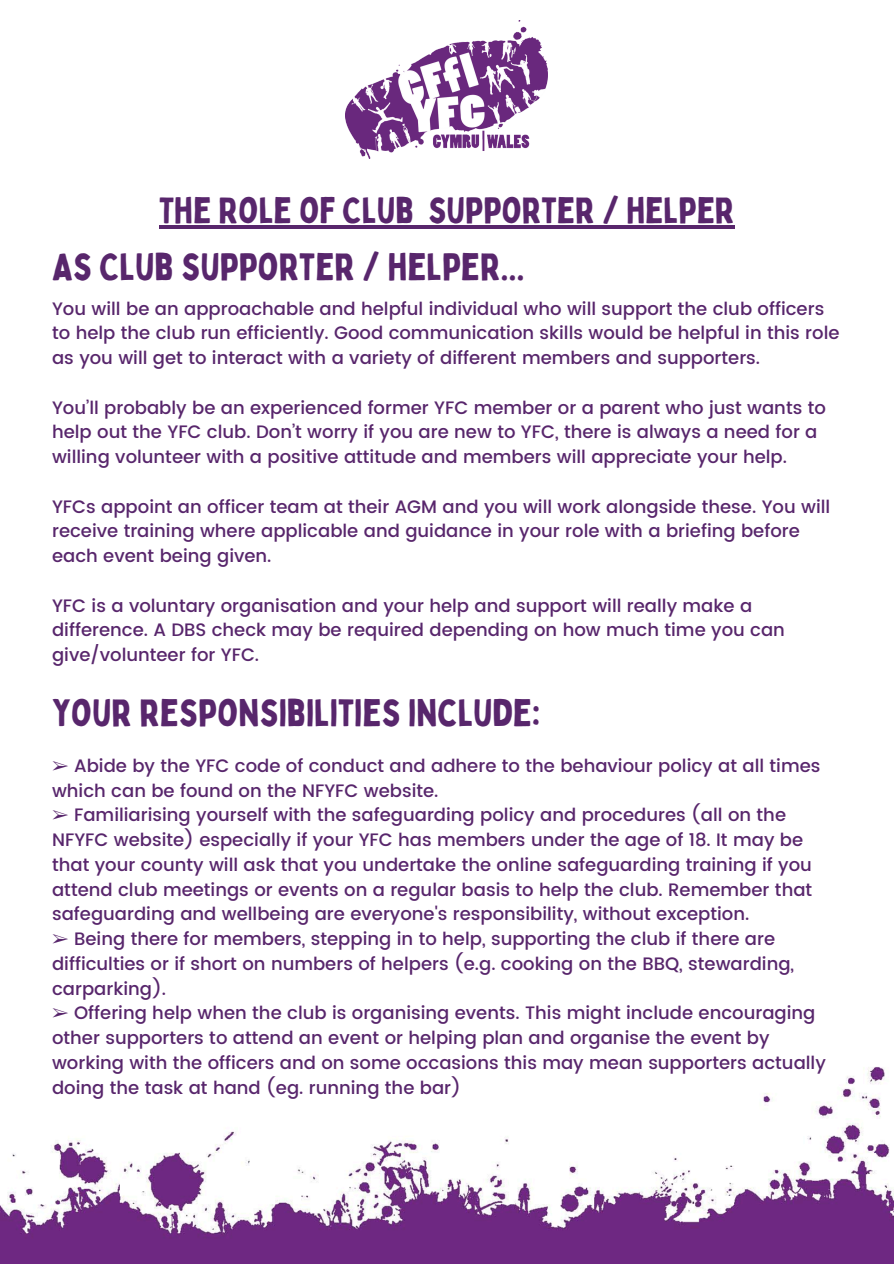
<style>
.page{position:relative;width:894px;height:1264px;background:#fff}
.page>*{position:absolute;margin:0;border:0;box-sizing:border-box;transform-origin:0 0}
.t1{font:37.5px "Bobby Jones";color:#58266c}
.t2{font:36px "Bobby Jones";color:#58266c}
.t3{font:500 18px/24.8px "Poppins";color:#58266c}
.s1{font-family:"Free Serif";font-weight:400}
</style>
<div class="page">
<img style="left:0;top:1067px;width:893px;height:196px">
<img style="left:346px;top:20px;width:201px;height:139px">
<hr style="left:159px;top:226px;width:254px;height:3px;background:#58266c">
<hr style="left:413px;top:226px;width:15px;height:3px;background:#58266c">
<hr style="left:428px;top:226px;width:306px;height:3px;background:#58266c">
<p class="t2" style="left:159px;top:188px;width:577px">THE ROLE OF CLUB SUPPORTER / HELPER</p>
<h1 class="t1" style="left:52px;top:243px;width:474px">AS CLUB SUPPORTER / HELPER...</h1>
<h1 class="t3" style="left:52px;top:296px;width:788px">You will be an approachable and helpful individual who will support the club officers to help the club run efficiently. Good communication skills would be helpful in this role as you will get to interact with a variety of different members and supporters.</h1>
<p class="t3" style="left:52px;top:395px;width:775px">You’ll probably be an experienced former YFC member or a parent who just wants to help out the YFC club. Don’t worry if you are new to YFC, there is always a need for a willing volunteer with a positive attitude and members will appreciate your help.</p>
<p class="t3" style="left:52px;top:494px;width:779px">YFCs appoint an officer team at their AGM and you will work alongside these. You will receive training where applicable and guidance in your role with a briefing before each event being given.</p>
<p class="t3" style="left:52px;top:593px;width:734px">YFC is a voluntary organisation and your help and support will really make a difference. A DBS check may be required depending on how much time you can give/volunteer for YFC.</p>
<p class="t1" style="left:52px;top:688px;width:489px">YOUR RESPONSIBILITIES INCLUDE:</p>
<p class="t3" style="left:52px;top:753px;width:769px"><span class="s1">➢</span> Abide by the YFC code of conduct and adhere to the behaviour policy at all times which can be found on the NFYFC website.</p>
<h1 class="t3" style="left:52px;top:802px;width:761px"><span class="s1">➢</span> Familiarising yourself with the safeguarding policy and procedures (all on the NFYFC website) especially if your YFC has members under the age of 18. It may be that your county will ask that you undertake the online safeguarding training if you attend club meetings or events on a regular basis to help the club. Remember that safeguarding and wellbeing are everyone's responsibility, without exception.</h1>
<p class="t3" style="left:52px;top:926px;width:743px"><span class="s1">➢</span> Being there for members, stepping in to help, supporting the club if there are difficulties or if short on numbers of helpers (e.g. cooking on the BBQ, stewarding, carparking).</p>
<p class="t3" style="left:52px;top:1000px;width:775px"><span class="s1">➢</span> Offering help when the club is organising events. This might include encouraging other supporters to attend an event or helping plan and organise the event by working with the officers and on some occasions this may mean supporters actually doing the task at hand (eg. running the bar)</p>
</div>
